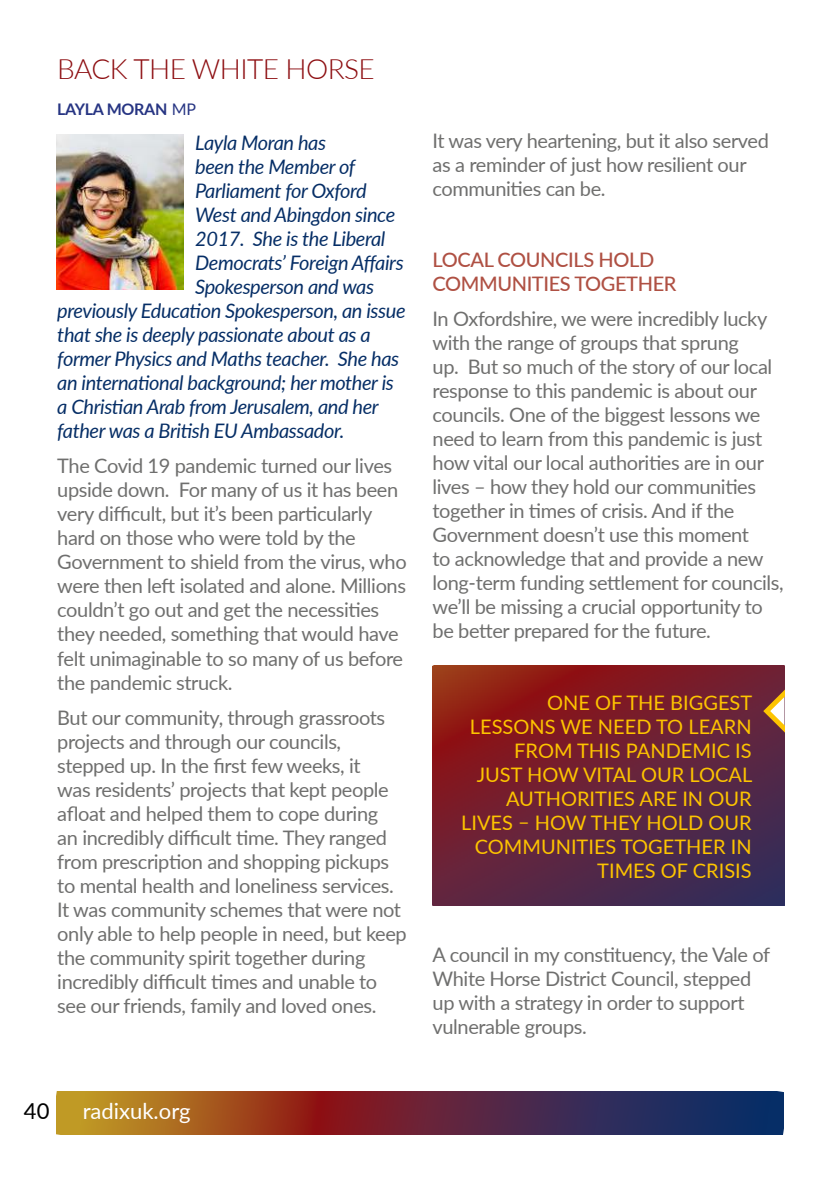
<style>
.page{position:relative;width:840px;height:1191px;background:#fff}
.page>*{position:absolute;margin:0;border:0;box-sizing:border-box;transform-origin:0 0}
.t1{font:300 28px "Lato";letter-spacing:-.02em;color:#8d0e11}
.t2{font:22px "Lato";color:#fff}
.t3{font:22px "Lato";color:#000}
.t4{font:20px/24px "Lato";letter-spacing:-.02em;color:#6f6f6e}
.t5{font:italic 20px "Lato";letter-spacing:-.02em;color:#062e66}
.t6{font:20px/24px "Lato";color:#fdc400;text-align:right}
.t7{font:500 20px/24px "Lato";letter-spacing:-.02em;color:#af5043}
.t8{font:700 16px "Lato";letter-spacing:-.02em;color:#273583}
.s1{font-weight:400}
</style>
<div class="page">
<img style="left:57px;top:1092px;width:725px;height:42px">
<img style="left:57px;top:134px;width:127px;height:155px">
<img style="left:432px;top:666px;width:352px;height:239px">
<svg style="left:759px;top:682px;width:25px;height:56px"></svg>
<h1 class="t1" style="left:57px;top:58px;width:319px">BACK THE WHITE HORSE</h1>
<p class="t8" style="left:57px;top:102px;width:140px">LAYLA MORAN <span class="s1">MP</span></p>
<p class="t5" style="left:195px;top:134px;width:132px">Layla Moran has</p>
<p class="t5" style="left:195px;top:158px;width:161px">been the Member of</p>
<p class="t5" style="left:195px;top:182px;width:173px">Parliament for Oxford</p>
<p class="t5" style="left:195px;top:206px;width:201px">West and Abingdon since</p>
<p class="t5" style="left:195px;top:230px;width:191px">2017. She is the Liberal</p>
<p class="t5" style="left:195px;top:248px;width:210px">Democrats’ Foreign Affairs</p>
<p class="t5" style="left:195px;top:278px;width:180px">Spokesperson and was</p>
<p class="t5" style="left:57px;top:296px;width:349px">previously Education Spokesperson, an issue</p>
<p class="t5" style="left:57px;top:326px;width:315px">that she is deeply passionate about as a</p>
<p class="t5" style="left:57px;top:350px;width:343px">former Physics and Maths teacher. She has</p>
<p class="t5" style="left:57px;top:368px;width:338px">an international background; her mother is</p>
<p class="t5" style="left:57px;top:392px;width:323px">a Christian Arab from Jerusalem, and her</p>
<p class="t5" style="left:57px;top:416px;width:288px">father was a British EU Ambassador.</p>
<p class="t4" style="left:57px;top:455px;width:351px">The Covid 19 pandemic turned our lives upside down. For many of us it has been very difficult, but it’s been particularly hard on those who were told by the Government to shield from the virus, who were then left isolated and alone. Millions couldn’t go out and get the necessities they needed, something that would have felt unimaginable to so many of us before the pandemic struck.</p>
<p class="t4" style="left:57px;top:704px;width:351px">But our community, through grassroots projects and through our councils, stepped up. In the first few weeks, it<br>was residents’ projects that kept people afloat and helped them to cope during<br>an incredibly difficult time. They ranged from prescription and shopping pickups to mental health and loneliness services.<br>It was community schemes that were not only able to help people in need, but keep the community spirit together during incredibly difficult times and unable to see our friends, family and loved ones.</p>
<p class="t3" style="left:24px;top:1102px;width:27px">40</p>
<p class="t2" style="left:83px;top:1103px;width:109px">radixuk.org</p>
<p class="t4" style="left:432px;top:128px;width:338px">It was very heartening, but it also served as a reminder of just how resilient our communities can be.</p>
<p class="t7" style="left:432px;top:248px;width:245px">LOCAL COUNCILS HOLD<br>COMMUNITIES TOGETHER</p>
<p class="t4" style="left:432px;top:306px;width:352px">In Oxfordshire, we were incredibly lucky with the range of groups that sprung<br>up. But so much of the story of our local response to this pandemic is about our councils. One of the biggest lessons we need to learn from this pandemic is just how vital our local authorities are in our lives – how they hold our communities together in times of crisis. And if the Government doesn’t use this moment<br>to acknowledge that and provide a new long-term funding settlement for councils, we’ll be missing a crucial opportunity to be better prepared for the future.</p>
<p class="t6" style="left:461px;top:692px;width:292px">ONE OF THE BIGGEST<br>LESSONS WE NEED TO LEARN<br>FROM THIS PANDEMIC IS<br>JUST HOW VITAL OUR LOCAL<br>AUTHORITIES ARE IN OUR<br>LIVES – HOW THEY HOLD OUR<br>COMMUNITIES TOGETHER IN<br>TIMES OF CRISIS</p>
<p class="t4" style="left:432px;top:941px;width:339px">A council in my constituency, the Vale of White Horse District Council, stepped up with a strategy in order to support vulnerable groups.</p>
</div>
